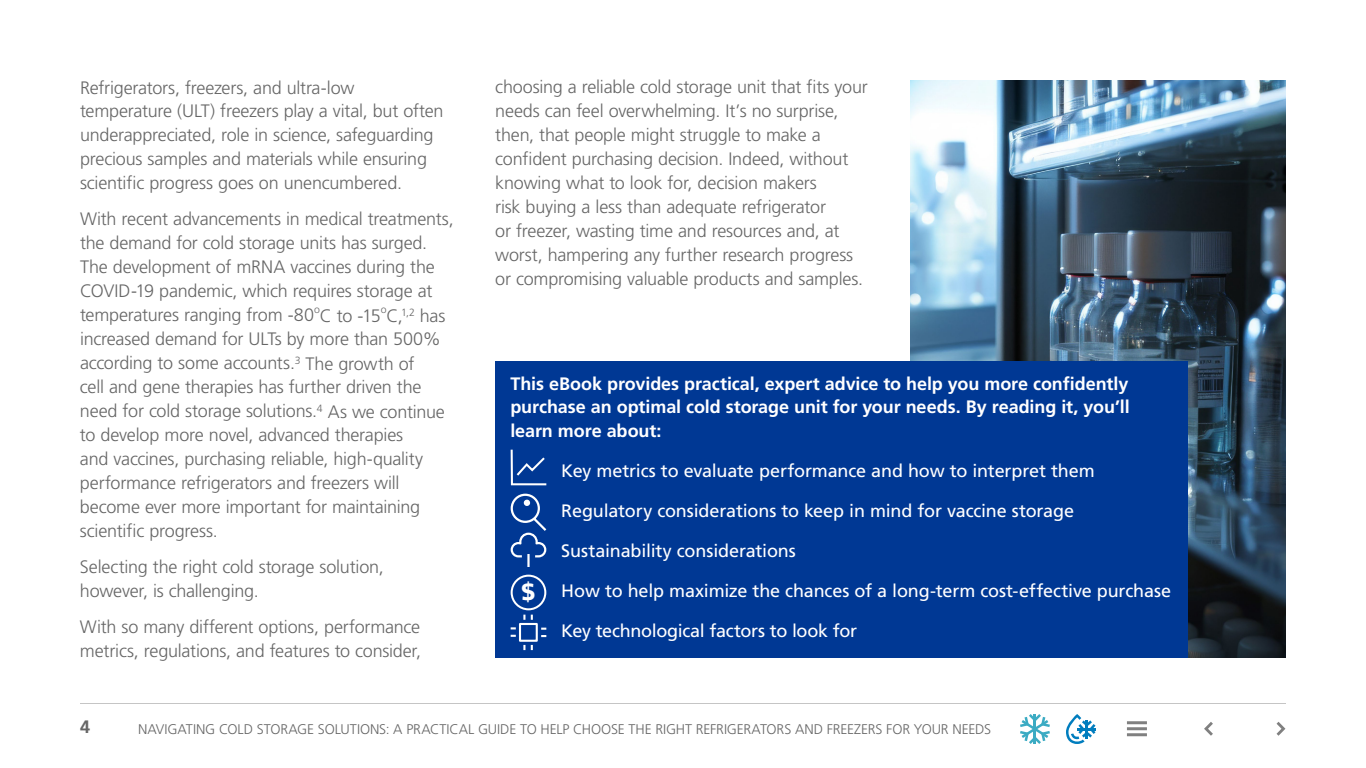
<style>
.page{position:relative;width:1366px;height:768px;background:#fff}
.page>*{position:absolute;margin:0;border:0;box-sizing:border-box;transform-origin:0 0}
.t1{font:900 23.4px "Frutiger LT Std";color:#fff}
.t2{font:300 18px/24px "Frutiger LT Std";letter-spacing:-.015em;color:#666}
.t3{font:18px "Frutiger LT Std";letter-spacing:-.01em;color:#fff}
.t4{font:700 18px/24px "Frutiger LT Std";letter-spacing:-.005em;color:#fff;text-align:justify}
.t5{font:700 18px "Frutiger LT Std";color:#666}
.t6{font:300 14px "Frutiger LT Std";letter-spacing:-.01em;color:#666}
.t7{font:300 10.5px "Frutiger LT Std";color:#666}
</style>
<div class="page">
<img style="left:911px;top:80px;width:375px;height:578px">
<div style="left:495px;top:361px;width:693px;height:297px;background:#003894"></div>
<svg style="left:511px;top:450px;width:35px;height:35px"></svg>
<svg style="left:511px;top:494px;width:35px;height:73px"></svg>
<div style="left:511px;top:575px;width:35px;height:35px;border:2px solid #fff;border-radius:50%"></div>
<svg style="left:511px;top:615px;width:35px;height:35px"></svg>
<hr style="left:1127px;top:721px;width:20px;height:3px;background:#808080">
<hr style="left:1127px;top:727px;width:20px;height:3px;background:#808080">
<hr style="left:1127px;top:733px;width:20px;height:3px;background:#808080">
<hr style="left:80px;top:703px;width:1206px;height:1px;background:#c5c5c5">
<svg style="left:1204px;top:722px;width:9px;height:14px"></svg>
<svg style="left:1277px;top:722px;width:8px;height:14px"></svg>
<svg style="left:1020px;top:714px;width:30px;height:30px"></svg>
<svg style="left:1066px;top:714px;width:30px;height:30px"></svg>
<p class="t2" style="left:80px;top:76px;width:365px">Refrigerators, freezers, and ultra-low temperature (ULT) freezers play a vital, but often underappreciated, role in science, safeguarding precious samples and materials while ensuring scientific progress goes on unencumbered.</p>
<p class="t2" style="left:80px;top:208px;width:375px">With recent advancements in medical treatments, the demand for cold storage units has surged.<br>The development of mRNA vaccines during the COVID-19 pandemic, which requires storage at temperatures ranging from -80 C to -15 C,<sup>1,2</sup> has</p>
<p class="t7" style="left:314px;top:303px;width:7px">o</p>
<p class="t7" style="left:381px;top:303px;width:7px">o</p>
<p class="t2" style="left:80px;top:328px;width:366px">increased demand for ULTs by more than 500% according to some accounts.<sup>3</sup> The growth of<br>cell and gene therapies has further driven the need for cold storage solutions.<sup>4</sup> As we continue to develop more novel, advanced therapies<br>and vaccines, purchasing reliable, high-quality performance refrigerators and freezers will become ever more important for maintaining scientific progress.</p>
<p class="t2" style="left:80px;top:556px;width:305px">Selecting the right cold storage solution, however, is challenging.</p>
<p class="t2" style="left:80px;top:616px;width:343px">With so many different options, performance metrics, regulations, and features to consider,</p>
<p class="t2" style="left:495px;top:76px;width:374px">choosing a reliable cold storage unit that fits your needs can feel overwhelming. It’s no surprise, then, that people might struggle to make a confident purchasing decision. Indeed, without knowing what to look for, decision makers<br>risk buying a less than adequate refrigerator<br>or freezer, wasting time and resources and, at worst, hampering any further research progress or compromising valuable products and samples.</p>
<p class="t4" style="left:510px;top:371px;width:621px">This eBook provides practical, expert advice to help you more confidently purchase an optimal cold storage unit for your needs. By reading it, you’ll learn more about:</p>
<p class="t3" style="left:561px;top:461px;width:535px">Key metrics to evaluate performance and how to interpret them</p>
<p class="t3" style="left:561px;top:501px;width:514px">Regulatory considerations to keep in mind for vaccine storage</p>
<p class="t3" style="left:561px;top:541px;width:236px">Sustainability considerations</p>
<p class="t3" style="left:561px;top:581px;width:611px">How to help maximize the chances of a long-term cost-effective purchase</p>
<p class="t3" style="left:561px;top:621px;width:297px">Key technological factors to look for</p>
<p class="t1" style="left:521px;top:578px;width:16px">$</p>
<p class="t5" style="left:80px;top:717px;width:12px">4</p>
<p class="t6" style="left:138px;top:721px;width:855px">NAVIGATING COLD STORAGE SOLUTIONS: A PRACTICAL GUIDE TO HELP CHOOSE THE RIGHT REFRIGERATORS AND FREEZERS FOR YOUR NEEDS</p>
</div>
